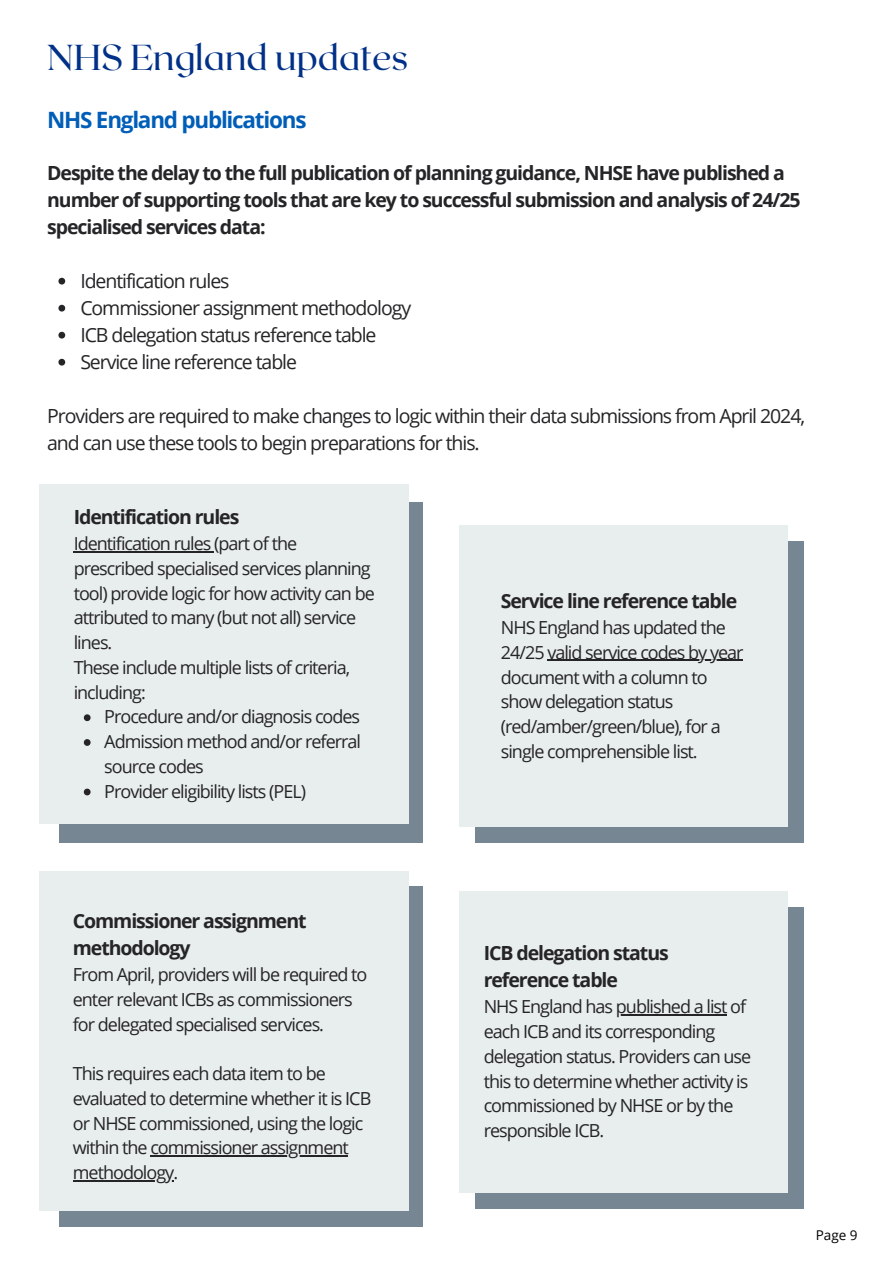
<style>
.page{position:relative;width:893px;height:1264px;background:#fff}
.page>*{position:absolute;margin:0;border:0;box-sizing:border-box;transform-origin:0 0}
.t1{font:36px "Roxborough CF";color:#003087}
.t2{font:700 22.5px "Open Sans";letter-spacing:-.055em;color:#005eb8}
.t3{font:700 19.5px/27px "Open Sans";letter-spacing:-.055em;color:#252426}
.t4{font:19.5px/27px "Open Sans";letter-spacing:-.055em;color:#252426}
.t5{font:18px/24.8px "Open Sans";letter-spacing:-.055em;color:#252426}
.t6{font:13.5px "Open Sans";color:#000}
</style>
<div class="page">
<svg style="left:58px;top:278px;width:7px;height:6px"></svg>
<svg style="left:58px;top:305px;width:7px;height:6px"></svg>
<svg style="left:58px;top:332px;width:7px;height:6px"></svg>
<svg style="left:58px;top:359px;width:7px;height:6px"></svg>
<div style="left:59px;top:501px;width:363px;height:341px;background:#768692"></div>
<div style="left:39px;top:484px;width:369px;height:339px;background:#e8edee"></div>
<hr style="left:74px;top:551px;width:140px;height:1px;background:#252426">
<svg style="left:84px;top:714px;width:7px;height:7px"></svg>
<svg style="left:84px;top:739px;width:7px;height:7px"></svg>
<svg style="left:84px;top:788px;width:7px;height:7px"></svg>
<div style="left:59px;top:886px;width:364px;height:341px;background:#768692"></div>
<div style="left:39px;top:871px;width:369px;height:340px;background:#e8edee"></div>
<hr style="left:150px;top:1155px;width:198px;height:1px;background:#252426">
<hr style="left:73px;top:1180px;width:100px;height:1px;background:#252426">
<div style="left:475px;top:541px;width:328px;height:301px;background:#768692"></div>
<div style="left:459px;top:525px;width:328px;height:301px;background:#e8edee"></div>
<hr style="left:547px;top:660px;width:195px;height:1px;background:#252426">
<div style="left:475px;top:906px;width:328px;height:302px;background:#768692"></div>
<div style="left:459px;top:890px;width:328px;height:302px;background:#e8edee"></div>
<hr style="left:616px;top:1014px;width:110px;height:1px;background:#252426">
<h1 class="t1" style="left:47px;top:34px;width:362px">NHS England updates</h1>
<p class="t2" style="left:47px;top:104px;width:261px">NHS England publications</p>
<p class="t3" style="left:47px;top:159px;width:754px">Despite the delay to the full publication of planning guidance, NHSE have published a number of supporting tools that are key to successful submission and analysis of 24/25 specialised services data:</p>
<p class="t4" style="left:80px;top:267px;width:332px">Identification rules<br>Commissioner assignment methodology<br>ICB delegation status reference table<br>Service line reference table</p>
<p class="t4" style="left:47px;top:402px;width:759px">Providers are required to make changes to logic within their data submissions from April 2024, and can use these tools to begin preparations for this.</p>
<p class="t3" style="left:74px;top:503px;width:167px">Identification rules</p>
<p class="t5" style="left:74px;top:530px;width:302px">Identification rules (part of the prescribed specialised services planning tool) provide logic for how activity can be attributed to many (but not all) service lines.<br>These include multiple lists of criteria, including:</p>
<p class="t5" style="left:104px;top:704px;width:258px">Procedure and/or diagnosis codes<br>Admission method and/or referral source codes<br>Provider eligibility lists (PEL)</p>
<p class="t3" style="left:501px;top:587px;width:238px">Service line reference table</p>
<p class="t5" style="left:501px;top:614px;width:244px">NHS England has updated the<br>24/25 valid service codes by year document with a column to show delegation status (red/amber/green/blue), for a single comprehensible list.</p>
<p class="t3" style="left:73px;top:907px;width:235px">Commissioner assignment methodology</p>
<p class="t5" style="left:73px;top:961px;width:296px">From April, providers will be required to enter relevant ICBs as commissioners for delegated specialised services.</p>
<p class="t5" style="left:73px;top:1060px;width:300px">This requires each data item to be evaluated to determine whether it is ICB or NHSE commissioned, using the logic within the commissioner assignment methodology.</p>
<p class="t3" style="left:483px;top:939px;width:186px">ICB delegation status reference table</p>
<p class="t5" style="left:483px;top:993px;width:269px">NHS England has published a list of each ICB and its corresponding delegation status. Providers can use this to determine whether activity is commissioned by NHSE or by the responsible ICB.</p>
<p class="t6" style="left:815px;top:1225px;width:43px">Page 9</p>
</div>
